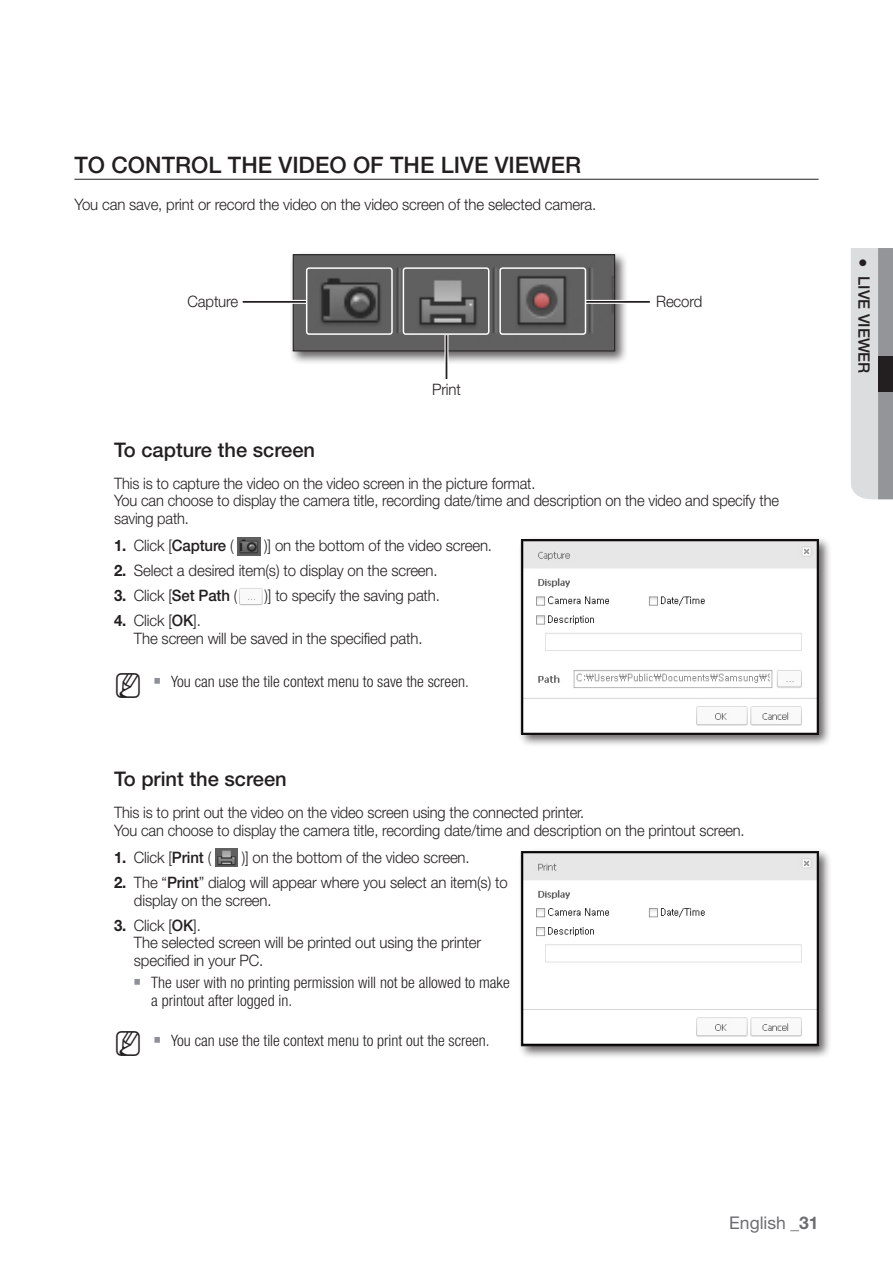
<style>
.page{position:relative;width:893px;height:1265px;background:#fff}
.page>*{position:absolute;margin:0;border:0;box-sizing:border-box;transform-origin:0 0}
.t1{font:500 22.75px "Helvetica Neue cp";color:#231f20}
.t2{font:500 20.12px "Helvetica Neue cp";color:#231f20}
.t3{font:17.5px "Helvetica Neue cp";color:#6c6d70}
.t4{font:300 15.75px/17.5px "Helvetica Neue cp";letter-spacing:-.01em;color:#231f20;scale:.95 1}
.t5{font:300 15.75px/17.5px "Helvetica Neue cp";letter-spacing:-.01em;color:#231f20;scale:.93 1}
.t6{font:300 condensed 15.75px/17.5px "Helvetica Neue cp";color:#231f20}
.t7{font:500 15.75px "Helvetica Neue cp";color:#231f20}
.s1{font-weight:700}
.s2{font-weight:500}
.s3{font-family:"SIBD P1400";font-weight:400;font-stretch:normal;font-size:28px}
.s4{font-family:"SI Icon HR755";font-weight:400;font-stretch:normal;font-size:17.5px;color:#8d9096}
</style>
<div class="page">
<svg style="left:851px;top:248px;width:42px;height:251px;background:#c6c7c9"></svg>
<div style="left:878px;top:356px;width:15px;height:36px;background:#231f20"></div>
<hr style="left:74px;top:179px;width:745px;height:1px;background:#231f20">
<img style="left:238px;top:537px;width:22px;height:18px">
<img style="left:239px;top:588px;width:24px;height:17px">
<img style="left:215px;top:849px;width:23px;height:18px">
<div style="left:290px;top:251px;width:339px;height:114px;background:#231f20;opacity:.7"></div>
<svg style="left:292px;top:254px;width:324px;height:98px;background:#5f5e5e"></svg>
<svg style="left:586px;top:300px;width:43px;height:4px"></svg>
<hr style="left:586px;top:301px;width:64px;height:2px;background:#231f20">
<svg style="left:444px;top:335px;width:4px;height:44px"></svg>
<hr style="left:446px;top:335px;width:1px;height:44px;background:#231f20">
<div style="left:499px;top:267px;width:87px;height:68px;border:1px solid #fff;border-radius:2px"></div>
<hr style="left:242px;top:300px;width:64px;height:4px;background:#fff">
<hr style="left:243px;top:301px;width:63px;height:2px;background:#231f20">
<div style="left:306px;top:267px;width:87px;height:68px;border:1px solid #fff;border-radius:2px"></div>
<div style="left:403px;top:267px;width:86px;height:68px;border:1px solid #fff;border-radius:2px"></div>
<div style="left:518px;top:536px;width:314px;height:212px;background:#231f20;opacity:.7"></div>
<svg style="left:520px;top:539px;width:299px;height:196px"></svg>
<div style="left:518px;top:848px;width:314px;height:211px;background:#231f20;opacity:.7"></div>
<svg style="left:520px;top:851px;width:299px;height:196px"></svg>
<h1 class="t1" style="left:74px;top:152px;width:508px">To control the video of the Live Viewer</h1>
<p class="t4" style="left:74px;top:196px;width:551px">You can save, print or record the video on the video screen of the selected camera.</p>
<p class="t4" style="left:188px;top:292px;width:55px">Capture</p>
<p class="t4" style="left:432px;top:380px;width:32px">Print</p>
<p class="t4" style="left:656px;top:292px;width:50px">Record</p>
<p class="t2" style="left:114px;top:438px;width:202px">To capture the screen</p>
<p class="t5" style="left:114px;top:475px;width:716px">This is to capture the video on the video screen in the picture format.<br>You can choose to display the camera title, recording date/time and description on the video and specify the saving path.</p>
<p class="t4" style="left:114px;top:537px;width:127px"><span class="s1">1.</span> Click [<span class="s2">Capture</span> (</p>
<p class="t4" style="left:264px;top:537px;width:241px">)] on the bottom of the video screen.</p>
<p class="t4" style="left:114px;top:562px;width:342px"><span class="s1">2.</span> Select a desired item(s) to display on the screen.</p>
<p class="t4" style="left:114px;top:587px;width:131px"><span class="s1">3.</span> Click [<span class="s2">Set Path</span> (</p>
<p class="t4" style="left:264px;top:587px;width:186px">)] to specify the saving path.</p>
<p class="t4" style="left:134px;top:612px;width:305px;text-indent:-20px"><span class="s1">4.</span> Click [<span class="s2">OK</span>].<br>The screen will be saved in the specified path.</p>
<p class="t6" style="left:114px;top:673px;width:356px"><span class="s3">M</span> <span class="s4">`</span> You can use the tile context menu to save the screen.</p>
<p class="t2" style="left:114px;top:768px;width:174px">To print the screen</p>
<p class="t5" style="left:114px;top:804px;width:680px">This is to print out the video on the video screen using the connected printer.<br>You can choose to display the camera title, recording date/time and description on the printout screen.</p>
<p class="t4" style="left:114px;top:849px;width:104px"><span class="s1">1.</span> Click [<span class="s2">Print</span> (</p>
<p class="t4" style="left:242px;top:849px;width:241px">)] on the bottom of the video screen.</p>
<p class="t4" style="left:134px;top:874px;width:395px;text-indent:-20px"><span class="s1">2.</span> The “<span class="s2">Print</span>” dialog will appear where you select an item(s) to display on the screen.</p>
<p class="t4" style="left:134px;top:916px;width:367px;text-indent:-20px"><span class="s1">3.</span> Click [<span class="s2">OK</span>].<br>The selected screen will be printed out using the printer specified in your PC.</p>
<p class="t6" style="left:151px;top:974px;width:360px;text-indent:-17px"><span class="s4">`</span> The user with no printing permission will not be allowed to make a printout after logged in.</p>
<p class="t6" style="left:114px;top:1031px;width:377px"><span class="s3">M</span> <span class="s4">`</span> You can use the tile context menu to print out the screen.</p>
<p class="t7" style="left:873px;top:258px;width:117px;rotate:90deg">● live viewer</p>
<p class="t3" style="left:729px;top:1213px;width:91px">English <span class="s1">_31</span></p>
</div>
